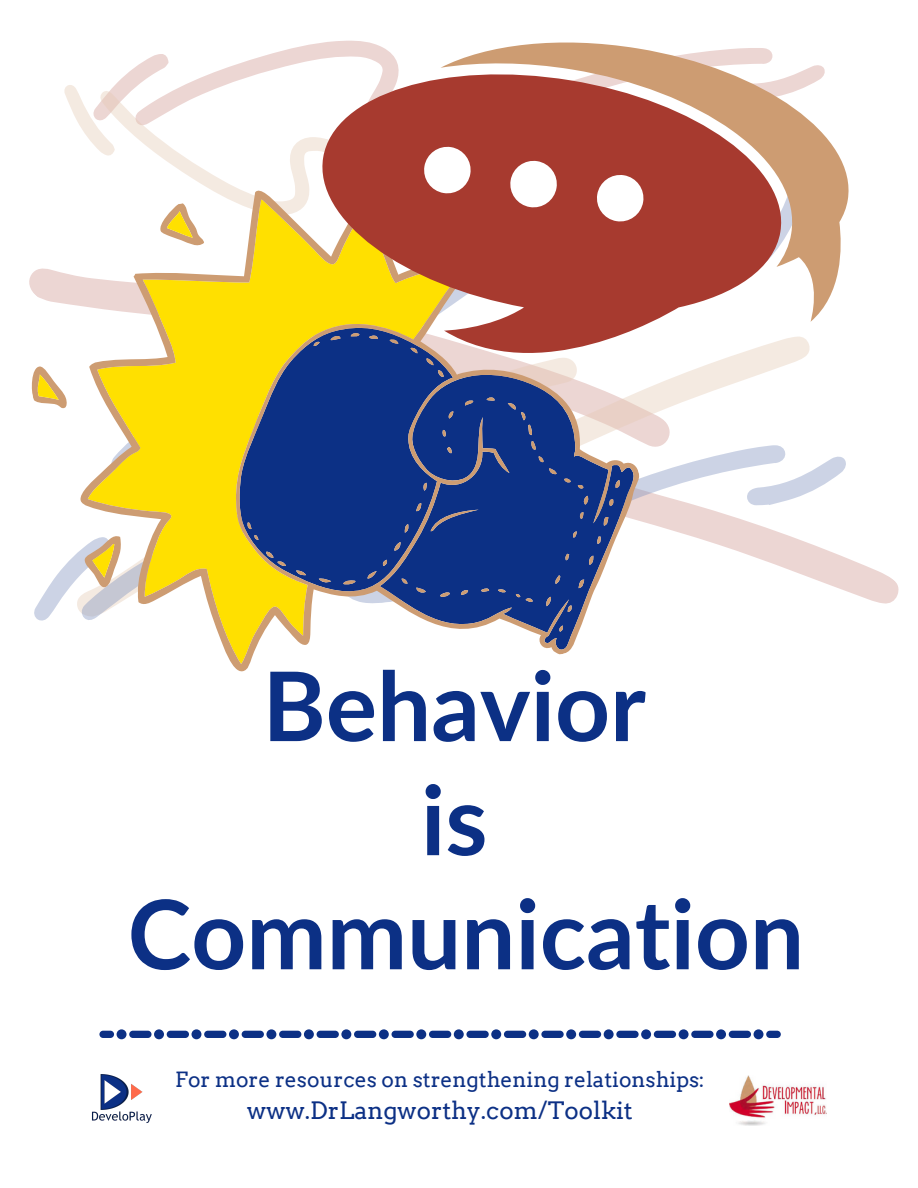
<style>
.page{position:relative;width:918px;height:1188px;background:#fff}
.page>*{position:absolute;margin:0;border:0;box-sizing:border-box;transform-origin:0 0}
.t1{font:700 96px/114.1px "Lato";color:#0c3085;text-align:center}
.t2{font:24px "Arvo";color:#0c3085}
.t3{font:21px "Arvo";color:#0c3085}
</style>
<div class="page">
<div style="left:99px;top:1031px;width:15px;height:7px;background:#0c3085;border-radius:4px"></div>
<svg style="left:129px;top:1031px;width:622px;height:7px"></svg>
<div style="left:766px;top:1031px;width:15px;height:7px;background:#0c3085;border-radius:4px"></div>
<div style="left:117px;top:1029px;width:10px;height:10px;background:#0c3085;border-radius:50%"></div>
<div style="left:154px;top:1029px;width:10px;height:10px;background:#0c3085;border-radius:50%"></div>
<div style="left:192px;top:1029px;width:9px;height:10px;background:#0c3085;border-radius:50%"></div>
<div style="left:229px;top:1029px;width:10px;height:10px;background:#0c3085;border-radius:50%"></div>
<div style="left:266px;top:1029px;width:10px;height:10px;background:#0c3085;border-radius:50%"></div>
<div style="left:304px;top:1029px;width:10px;height:10px;background:#0c3085;border-radius:50%"></div>
<div style="left:341px;top:1029px;width:10px;height:10px;background:#0c3085;border-radius:50%"></div>
<div style="left:379px;top:1029px;width:10px;height:10px;background:#0c3085;border-radius:50%"></div>
<div style="left:416px;top:1029px;width:10px;height:10px;background:#0c3085;border-radius:50%"></div>
<div style="left:454px;top:1029px;width:10px;height:10px;background:#0c3085;border-radius:50%"></div>
<div style="left:491px;top:1029px;width:10px;height:10px;background:#0c3085;border-radius:50%"></div>
<div style="left:529px;top:1029px;width:10px;height:10px;background:#0c3085;border-radius:50%"></div>
<div style="left:566px;top:1029px;width:10px;height:10px;background:#0c3085;border-radius:50%"></div>
<div style="left:604px;top:1029px;width:10px;height:10px;background:#0c3085;border-radius:50%"></div>
<div style="left:641px;top:1029px;width:10px;height:10px;background:#0c3085;border-radius:50%"></div>
<div style="left:679px;top:1029px;width:10px;height:10px;background:#0c3085;border-radius:50%"></div>
<div style="left:716px;top:1029px;width:10px;height:10px;background:#0c3085;border-radius:50%"></div>
<div style="left:754px;top:1029px;width:10px;height:10px;background:#0c3085;border-radius:50%"></div>
<img style="left:92px;top:1074px;width:59px;height:49px">
<img style="left:730px;top:1076px;width:97px;height:49px">
<svg style="left:857px;top:562px;width:42px;height:42px;fill:#ecd6d3"></svg>
<svg style="left:811px;top:456px;width:46px;height:139px"></svg>
<svg style="left:140px;top:41px;width:230px;height:23px"></svg>
<svg style="left:64px;top:64px;width:228px;height:58px"></svg>
<svg style="left:672px;top:336px;width:139px;height:242px"></svg>
<svg style="left:29px;top:122px;width:643px;height:550px"></svg>
<svg style="left:292px;top:43px;width:507px;height:380px"></svg>
<svg style="left:410px;top:42px;width:439px;height:284px;fill:#a73a2f"></svg>
<svg style="left:421px;top:143px;width:53px;height:54px"></svg>
<svg style="left:507px;top:157px;width:53px;height:54px"></svg>
<svg style="left:594px;top:172px;width:53px;height:53px"></svg>
<h1 class="t1" style="left:128px;top:647px;width:678px">Behavior<br>is<br>Communication</h1>
<p class="t3" style="left:175px;top:1066px;width:531px">For more resources on strengthening relationships:</p>
<p class="t2" style="left:247px;top:1096px;width:387px">www.DrLangworthy.com/Toolkit</p>
</div>
